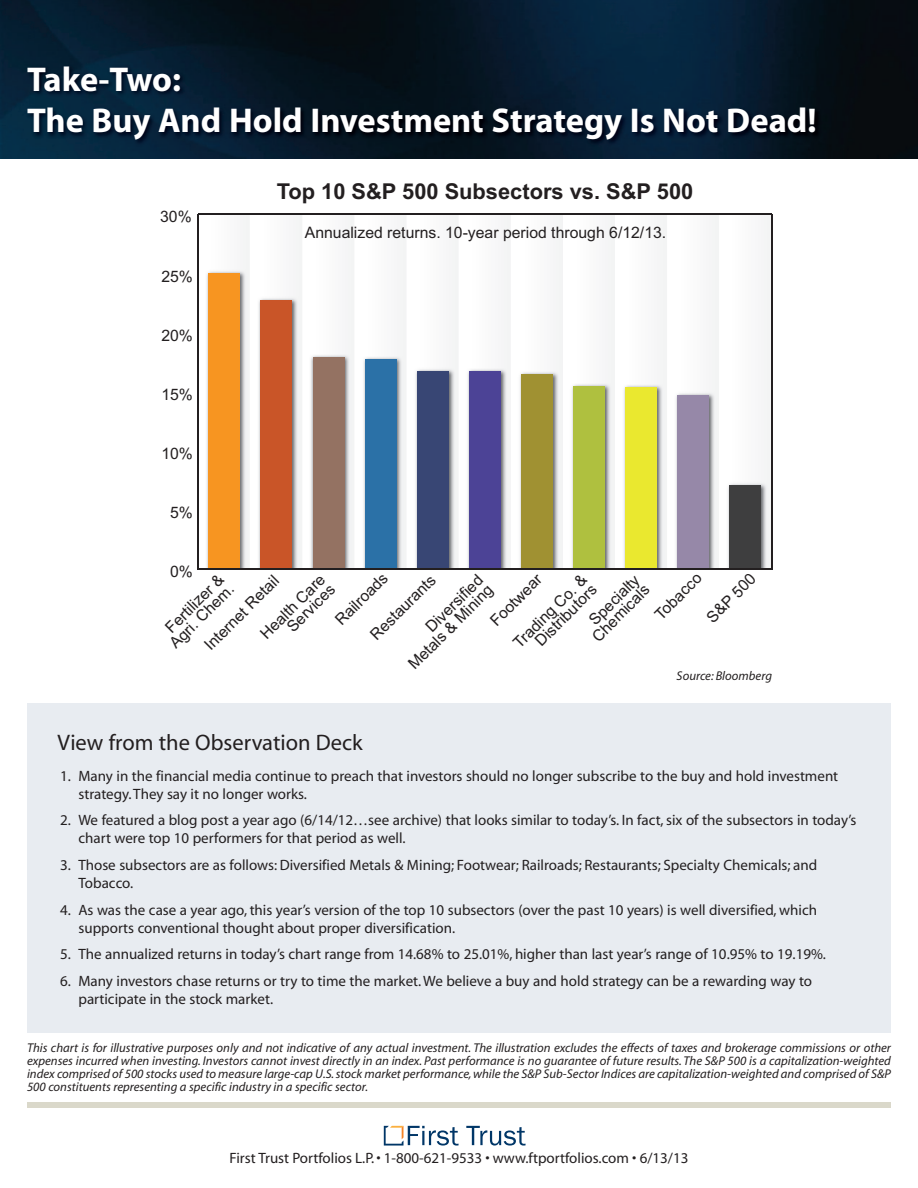
<style>
.page{position:relative;width:918px;height:1188px;background:#fff}
.page>*{position:absolute;margin:0;border:0;box-sizing:border-box;transform-origin:0 0}
.t1{font:700 34.5px/41.4px "Myriad";color:#fff}
.t2{font:22.5px "Myriad";color:#231f20}
.t3{font:700 21.9px "Arial";color:#231f20}
.t4{font:15.75px/14px "Arial";color:#231f20;text-align:right}
.t5{font:15px/18px "Myriad";color:#231f20}
.t6{font:italic 12.75px/12.8px "Myriad";color:#231f20;text-align:justify}
</style>
<div class="page">
<div style="left:27px;top:704px;width:864px;height:329px;background:#e8ecf1"></div>
<img style="left:0;top:0;width:918px;height:159px">
<svg style="left:466px;top:1126px;width:60px;height:20px"></svg>
<svg style="left:384px;top:1126px;width:75px;height:20px"></svg>
<div style="left:27px;top:1102px;width:864px;height:6px;background:#dad8ca"></div>
<img style="left:13px;top:52px;width:841px;height:99px">
<svg style="left:199px;top:215px;width:572px;height:354px"></svg>
<hr style="left:771px;top:214px;width:1px;height:356px;background:#231f20">
<hr style="left:198px;top:214px;width:1px;height:355px;background:#231f20">
<hr style="left:198px;top:214px;width:573px;height:1px;background:#231f20">
<img style="left:205px;top:270px;width:42px;height:299px">
<div style="left:209px;top:273px;width:31px;height:296px;background:#f79521"></div>
<img style="left:257px;top:297px;width:42px;height:272px">
<div style="left:261px;top:300px;width:31px;height:269px;background:#c95528"></div>
<img style="left:309px;top:354px;width:42px;height:215px">
<div style="left:313px;top:358px;width:31px;height:211px;background:#947262"></div>
<img style="left:362px;top:356px;width:42px;height:213px">
<div style="left:365px;top:359px;width:31px;height:210px;background:#2b71a7"></div>
<img style="left:414px;top:368px;width:42px;height:201px">
<div style="left:417px;top:371px;width:31px;height:198px;background:#384674"></div>
<img style="left:466px;top:368px;width:42px;height:201px">
<div style="left:469px;top:372px;width:32px;height:197px;background:#4c4396"></div>
<img style="left:518px;top:371px;width:42px;height:198px">
<div style="left:521px;top:375px;width:32px;height:194px;background:#a09132"></div>
<img style="left:570px;top:383px;width:42px;height:186px">
<div style="left:573px;top:387px;width:32px;height:182px;background:#afc03f"></div>
<img style="left:622px;top:384px;width:42px;height:185px">
<div style="left:626px;top:388px;width:31px;height:181px;background:#eae82f"></div>
<img style="left:674px;top:392px;width:42px;height:177px">
<div style="left:678px;top:395px;width:31px;height:174px;background:#9688a8"></div>
<img style="left:726px;top:482px;width:42px;height:87px">
<div style="left:730px;top:485px;width:31px;height:84px;background:#3e3e3f"></div>
<hr style="left:198px;top:569px;width:574px;height:1px;background:#231f20">
<h1 class="t1" style="left:27px;top:61px;width:791px">Take-Two:<br>The Buy And Hold Investment Strategy Is Not Dead!</h1>
<p class="t4" style="left:160px;top:210px;width:33px">30%</p>
<p class="t4" style="left:161px;top:269px;width:33px">25%</p>
<p class="t4" style="left:161px;top:328px;width:33px">20%</p>
<p class="t4" style="left:161px;top:388px;width:33px">15%</p>
<p class="t4" style="left:161px;top:447px;width:33px">10%</p>
<p class="t4" style="left:170px;top:506px;width:24px">5%</p>
<h3 class="t3" style="left:277px;top:176px;width:418px">Top 10 S&amp;P 500 Subsectors vs. S&amp;P 500</h3>
<p class="t4" style="left:305px;top:225px;width:363px">Annualized returns. 10-year period through 6/12/13.</p>
<p class="t4" style="left:170px;top:565px;width:24px">0%</p>
<p class="t4" style="left:704px;top:615px;width:64px;rotate:-45deg">S&amp;P 500</p>
<p class="t4" style="left:158px;top:631px;width:85px;text-align:center;rotate:-45deg">Fertilizer &amp;<br>Agri. Chem.</p>
<p class="t4" style="left:511px;top:641px;width:98px;rotate:-45deg">Trading Co. &amp;<br>Distributors</p>
<p class="t4" style="left:653px;top:612px;width:60px;rotate:-45deg">Tobacco</p>
<p class="t4" style="left:333px;top:618px;width:68px;rotate:-45deg">Railroads</p>
<p class="t4" style="left:396px;top:652px;width:114px;rotate:-45deg">Diversified<br>Metals &amp; Mining</p>
<p class="t4" style="left:488px;top:618px;width:67px;rotate:-45deg">Footwear</p>
<p class="t4" style="left:202px;top:643px;width:100px;rotate:-45deg">Internet Retail</p>
<p class="t4" style="left:258px;top:631px;width:86px;rotate:-45deg">Health Care<br>Services</p>
<p class="t4" style="left:580px;top:624px;width:75px;rotate:-45deg">Specialty<br>Chemicals</p>
<p class="t4" style="left:368px;top:633px;width:87px;rotate:-45deg">Restaurants</p>
<p class="t6" style="left:677px;top:670px;width:97px">Source: Bloomberg</p>
<h2 class="t2" style="left:57px;top:734px;width:307px">View from the Observation Deck</h2>
<p class="t5" style="left:78px;top:768px;width:761px;text-indent:-18px">1. Many in the financial media continue to preach that investors should no longer subscribe to the buy and hold investment strategy.They say it no longer works.</p>
<p class="t5" style="left:78px;top:813px;width:780px;text-indent:-18px">2. We featured a blog post a year ago (6/14/12…see archive) that looks similar to today’s. In fact, six of the subsectors in today’s chart were top 10 performers for that period as well.</p>
<p class="t5" style="left:78px;top:857px;width:740px;text-indent:-18px">3. Those subsectors are as follows: Diversified Metals &amp; Mining; Footwear; Railroads; Restaurants; Specialty Chemicals; and<br>Tobacco.</p>
<p class="t5" style="left:78px;top:902px;width:740px;text-indent:-18px">4. As was the case a year ago, this year’s version of the top 10 subsectors (over the past 10 years) is well diversified, which supports conventional thought about proper diversification.</p>
<p class="t5" style="left:60px;top:946px;width:767px">5. The annualized returns in today’s chart range from 14.68% to 25.01%, higher than last year’s range of 10.95% to 19.19%.</p>
<p class="t5" style="left:78px;top:973px;width:735px;text-indent:-18px">6. Many investors chase returns or try to time the market.We believe a buy and hold strategy can be a rewarding way to participate in the stock market.</p>
<p class="t6" style="left:27px;top:1043px;width:866px">This chart is for illustrative purposes only and not indicative of any actual investment. The illustration excludes the effects of taxes and brokerage commissions or other expenses incurred when investing. Investors cannot invest directly in an index. Past performance is no guarantee of future results. The S&amp;P 500 is a capitalization-weighted index comprised of 500 stocks used to measure large-cap U.S.stock market performance,while the S&amp;P Sub-Sector Indices are capitalization-weighted and comprised of S&amp;P 500 constituents representing a specific industry in a specific sector.</p>
<p class="t5" style="left:230px;top:1150px;width:460px">First Trust Portfolios L.P.• 1-800-621-9533 • www.ftportfolios.com • 6/13/13</p>
</div>
